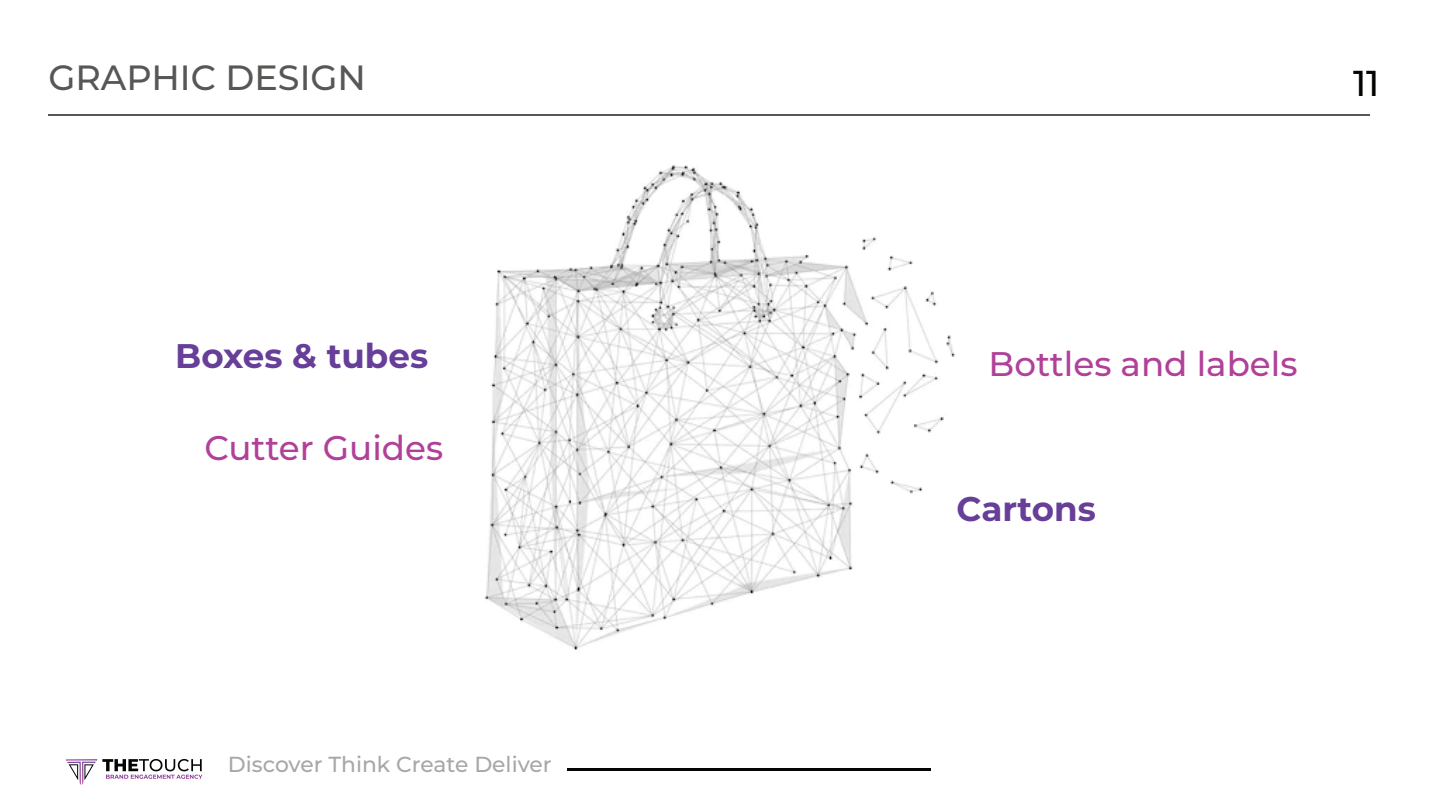
<style>
.page{position:relative;width:1440px;height:810px;background:#fff}
.page>*{position:absolute;margin:0;border:0;box-sizing:border-box;transform-origin:0 0}
.t1{font:500 36px "Montserrat";color:#040503}
.t2{font:500 35.03px "Montserrat";color:#575755}
.t3{font:500 34.12px "Montserrat";color:#b14098}
.t4{font:700 34.12px "Montserrat";color:#673e98}
.t5{font:500 21.75px "Montserrat";color:#a5a8ab}
</style>
<div class="page">
<img style="left:484px;top:165px;width:471px;height:485px">
<hr style="left:48px;top:114px;width:1322px;height:2px;background:#575755">
<svg style="left:66px;top:759px;width:136px;height:26px"></svg>
<hr style="left:567px;top:768px;width:364px;height:3px;background:#040503">
<p class="t2" style="left:48px;top:54px;width:319px">GRAPHIC DESIGN</p>
<p class="t4" style="left:175px;top:333px;width:254px">Boxes &amp; tubes</p>
<p class="t3" style="left:204px;top:425px;width:240px">Cutter Guides</p>
<p class="t5" style="left:228px;top:750px;width:325px">Discover Think Create Deliver</p>
<p class="t1" style="left:1353px;top:60px;width:28px">11</p>
<p class="t3" style="left:989px;top:341px;width:310px">Bottles and labels</p>
<p class="t4" style="left:956px;top:486px;width:141px">Cartons</p>
</div>
